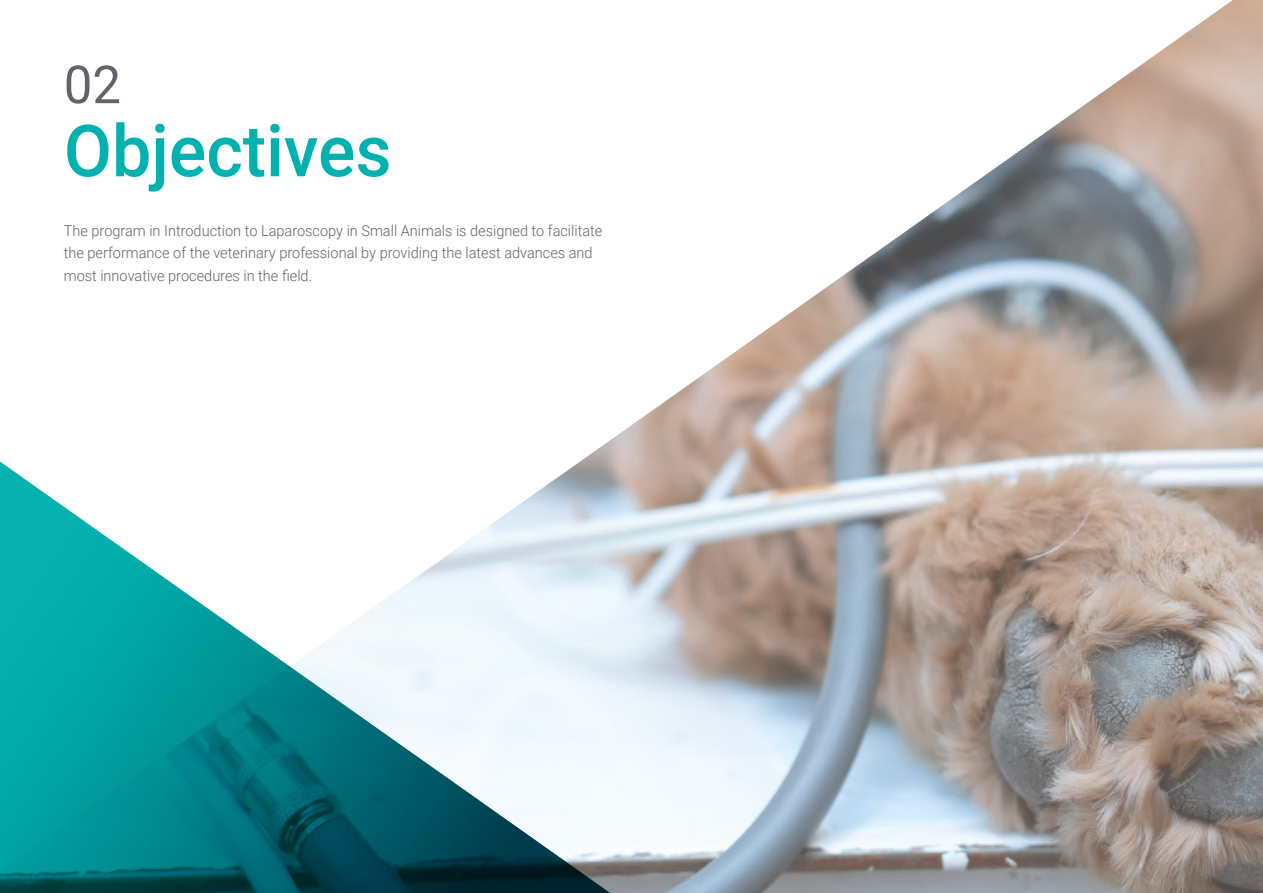
<style>
.page{position:relative;width:1263px;height:893px;background:#fff}
.page>*{position:absolute;margin:0;border:0;box-sizing:border-box;transform-origin:0 0}
.t1{font:500 72px "Roboto";color:#00b2af}
.t2{font:52.5px "Roboto";color:#61646a}
.t3{font:300 15px/22.5px "Roboto";color:#61646a}
</style>
<div class="page">
<img style="left:602px;top:0;width:661px;height:893px">
<svg style="left:0;top:446px;width:640px;height:447px"></svg>
<h2 class="t2" style="left:64px;top:48px;width:59px">02</h2>
<h1 class="t1" style="left:64px;top:100px;width:329px">Objectives</h1>
<p class="t3" style="left:64px;top:218px;width:540px">The program in Introduction to Laparoscopy in Small Animals is designed to facilitate the performance of the veterinary professional by providing the latest advances and most innovative procedures in the field.</p>
</div>
